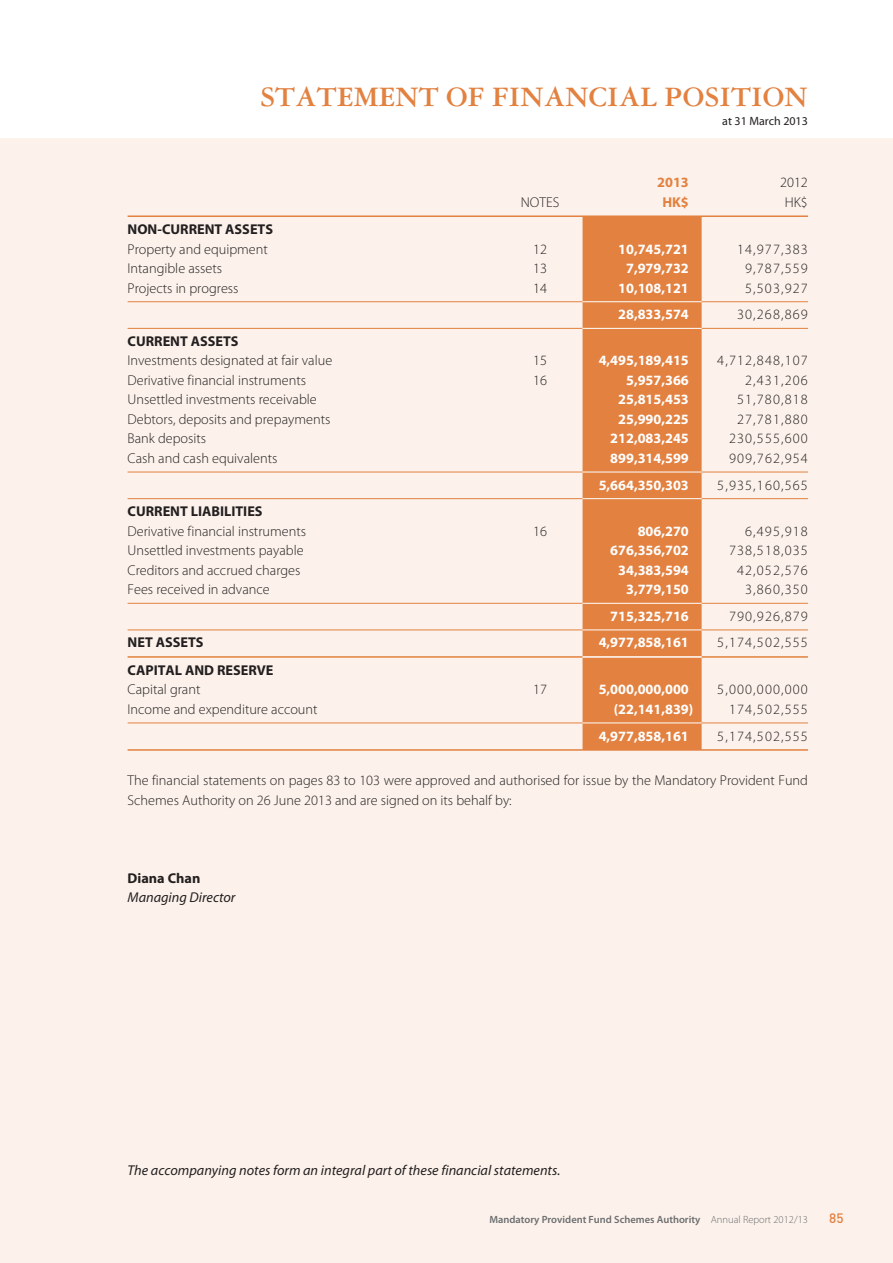
<style>
.page{position:relative;width:893px;height:1263px;background:#fff}
.page>*{position:absolute;margin:0;border:0;box-sizing:border-box;transform-origin:0 0}
.t1{font:700 30px "Garamond 3 LT Std";color:#e28140}
.t2{font:300 14.25px/19.5px "Myriad Pro";color:#231f20}
.t3{font:700 14.25px "Myriad Pro";color:#fff}
.t4{font:300 14.25px "Myriad Pro";letter-spacing:.08em;color:#231f20}
.t5{font:700 14.25px "Myriad Pro";color:#231f20}
.t6{font:italic 14.25px "Myriad Pro";color:#231f20}
.t7{font:700 14.25px "Myriad Pro";color:#e28140}
.t8{font:500 13.5px "DIN Pro";color:#e28140}
.t9{font:12px "Myriad Pro";color:#231f20}
.t10{font:600 10.5px "Myriad Pro";color:#6c6d70}
.s1{font-weight:300}
</style>
<div class="page">
<div style="left:0;top:138px;width:893px;height:1125px;background:#fcf2eb"></div>
<div style="left:583px;top:217px;width:119px;height:532px;background:#e28140"></div>
<hr style="left:128px;top:301px;width:455px;height:1px;background:#e28140">
<hr style="left:702px;top:301px;width:106px;height:1px;background:#e28140">
<hr style="left:128px;top:328px;width:455px;height:1px;background:#e28140">
<hr style="left:702px;top:328px;width:106px;height:1px;background:#e28140">
<hr style="left:128px;top:472px;width:455px;height:1px;background:#e28140">
<hr style="left:702px;top:472px;width:106px;height:1px;background:#e28140">
<hr style="left:128px;top:498px;width:455px;height:1px;background:#e28140">
<hr style="left:702px;top:498px;width:106px;height:1px;background:#e28140">
<hr style="left:128px;top:603px;width:455px;height:1px;background:#e28140">
<hr style="left:702px;top:603px;width:106px;height:1px;background:#e28140">
<hr style="left:128px;top:629px;width:455px;height:1px;background:#e28140">
<hr style="left:702px;top:629px;width:106px;height:1px;background:#e28140">
<hr style="left:128px;top:656px;width:455px;height:2px;background:#e28140">
<hr style="left:702px;top:656px;width:106px;height:2px;background:#e28140">
<hr style="left:128px;top:722px;width:455px;height:1px;background:#e28140">
<hr style="left:702px;top:722px;width:106px;height:1px;background:#e28140">
<hr style="left:128px;top:749px;width:680px;height:2px;background:#e28140">
<hr style="left:128px;top:215px;width:680px;height:2px;background:#e28140">
<hr style="left:583px;top:301px;width:119px;height:1px;background:#fff">
<hr style="left:583px;top:328px;width:119px;height:1px;background:#fff">
<hr style="left:583px;top:472px;width:119px;height:1px;background:#fff">
<hr style="left:583px;top:498px;width:119px;height:1px;background:#fff">
<hr style="left:583px;top:603px;width:119px;height:1px;background:#fff">
<hr style="left:583px;top:629px;width:119px;height:1px;background:#fff">
<hr style="left:583px;top:656px;width:119px;height:2px;background:#fff">
<hr style="left:583px;top:722px;width:119px;height:1px;background:#fff">
<h1 class="t1" style="left:260px;top:85px;width:549px">STATEMENT OF FINANCIAL POSITION</h1>
<p class="t9" style="left:722px;top:116px;width:87px">at 31 March 2013</p>
<p class="t7" style="left:657px;top:177px;width:33px">2013</p>
<p class="t2" style="left:780px;top:174px;width:29px">2012</p>
<p class="t2" style="left:521px;top:194px;width:40px">NOTES</p>
<p class="t7" style="left:662px;top:197px;width:28px">HK$</p>
<p class="t2" style="left:785px;top:194px;width:25px">HK$</p>
<p class="t5" style="left:128px;top:224px;width:147px">NON-CURRENT ASSETS</p>
<p class="t2" style="left:128px;top:241px;width:142px">Property and equipment</p>
<p class="t2" style="left:533px;top:241px;width:15px">12</p>
<p class="t3" style="left:618px;top:243px;width:72px">10,745,721</p>
<p class="t2" style="left:737px;top:241px;width:72px">14,977,383</p>
<p class="t2" style="left:128px;top:260px;width:96px">Intangible assets</p>
<p class="t2" style="left:533px;top:260px;width:15px">13</p>
<p class="t3" style="left:626px;top:263px;width:64px">7,979,732</p>
<p class="t2" style="left:745px;top:260px;width:64px">9,787,559</p>
<p class="t2" style="left:128px;top:280px;width:112px">Projects in progress</p>
<p class="t2" style="left:533px;top:280px;width:15px">14</p>
<p class="t3" style="left:618px;top:282px;width:72px">10,108,121</p>
<p class="t2" style="left:745px;top:280px;width:64px">5,503,927</p>
<p class="t3" style="left:618px;top:309px;width:72px">28,833,574</p>
<p class="t2" style="left:737px;top:306px;width:72px">30,268,869</p>
<p class="t5" style="left:128px;top:336px;width:113px">CURRENT ASSETS</p>
<p class="t2" style="left:128px;top:352px;width:206px">Investments designated at fair value</p>
<p class="t2" style="left:533px;top:352px;width:15px">15</p>
<p class="t3" style="left:599px;top:355px;width:92px">4,495,189,415</p>
<p class="t4" style="left:717px;top:355px;width:92px">4,712,848,107</p>
<p class="t2" style="left:128px;top:372px;width:180px">Derivative financial instruments</p>
<p class="t2" style="left:533px;top:372px;width:15px">16</p>
<p class="t3" style="left:626px;top:375px;width:64px">5,957,366</p>
<p class="t2" style="left:745px;top:372px;width:64px">2,431,206</p>
<p class="t2" style="left:128px;top:391px;width:191px">Unsettled investments receivable</p>
<p class="t3" style="left:618px;top:394px;width:72px">25,815,453</p>
<p class="t2" style="left:737px;top:391px;width:72px">51,780,818</p>
<p class="t2" style="left:128px;top:411px;width:204px">Debtors, deposits and prepayments</p>
<p class="t3" style="left:618px;top:414px;width:72px">25,990,225</p>
<p class="t2" style="left:737px;top:411px;width:72px">27,781,880</p>
<p class="t2" style="left:128px;top:430px;width:80px">Bank deposits</p>
<p class="t3" style="left:610px;top:433px;width:80px">212,083,245</p>
<p class="t4" style="left:729px;top:433px;width:80px">230,555,600</p>
<p class="t2" style="left:128px;top:450px;width:151px">Cash and cash equivalents</p>
<p class="t3" style="left:610px;top:453px;width:80px">899,314,599</p>
<p class="t4" style="left:729px;top:453px;width:80px">909,762,954</p>
<p class="t3" style="left:599px;top:479px;width:92px">5,664,350,303</p>
<p class="t4" style="left:717px;top:479px;width:92px">5,935,160,565</p>
<p class="t5" style="left:128px;top:506px;width:137px">CURRENT LIABILITIES</p>
<p class="t2" style="left:128px;top:523px;width:180px">Derivative financial instruments</p>
<p class="t2" style="left:533px;top:523px;width:15px">16</p>
<p class="t3" style="left:638px;top:525px;width:53px">806,270</p>
<p class="t2" style="left:745px;top:523px;width:64px">6,495,918</p>
<p class="t2" style="left:128px;top:542px;width:178px">Unsettled investments payable</p>
<p class="t3" style="left:610px;top:545px;width:80px">676,356,702</p>
<p class="t4" style="left:729px;top:545px;width:80px">738,518,035</p>
<p class="t2" style="left:128px;top:562px;width:174px">Creditors and accrued charges</p>
<p class="t3" style="left:618px;top:564px;width:72px">34,383,594</p>
<p class="t2" style="left:737px;top:562px;width:72px">42,052,576</p>
<p class="t2" style="left:128px;top:581px;width:144px">Fees received in advance</p>
<p class="t3" style="left:626px;top:584px;width:64px">3,779,150</p>
<p class="t2" style="left:745px;top:581px;width:64px">3,860,350</p>
<p class="t3" style="left:610px;top:611px;width:80px">715,325,716</p>
<p class="t4" style="left:729px;top:611px;width:80px">790,926,879</p>
<p class="t5" style="left:128px;top:637px;width:77px">NET ASSETS</p>
<p class="t3" style="left:599px;top:637px;width:92px">4,977,858,161</p>
<p class="t4" style="left:717px;top:637px;width:92px">5,174,502,555</p>
<p class="t5" style="left:128px;top:665px;width:147px">CAPITAL AND RESERVE</p>
<p class="t2" style="left:128px;top:681px;width:74px">Capital grant</p>
<p class="t2" style="left:533px;top:681px;width:15px">17</p>
<p class="t3" style="left:599px;top:684px;width:92px">5,000,000,000</p>
<p class="t4" style="left:717px;top:684px;width:92px">5,000,000,000</p>
<p class="t2" style="left:128px;top:701px;width:192px">Income and expenditure account</p>
<p class="t3" style="left:614px;top:704px;width:81px">(22,141,839)</p>
<p class="t4" style="left:729px;top:704px;width:80px">174,502,555</p>
<p class="t3" style="left:599px;top:730px;width:92px">4,977,858,161</p>
<p class="t4" style="left:717px;top:730px;width:92px">5,174,502,555</p>
<p class="t2" style="left:128px;top:772px;width:682px">The financial statements on pages 83 to 103 were approved and authorised for issue by the Mandatory Provident Fund<br>Schemes Authority on 26 June 2013 and are signed on its behalf by:</p>
<p class="t5" style="left:128px;top:872px;width:74px">Diana Chan</p>
<p class="t6" style="left:128px;top:892px;width:109px">Managing Director</p>
<p class="t6" style="left:128px;top:1165px;width:434px">The accompanying notes form an integral part of these financial statements.</p>
<p class="t10" style="left:489px;top:1215px;width:320px">Mandatory Provident Fund Schemes Authority <span class="s1">Annual Report 2012/13</span></p>
<p class="t8" style="left:829px;top:1213px;width:16px">85</p>
</div>
